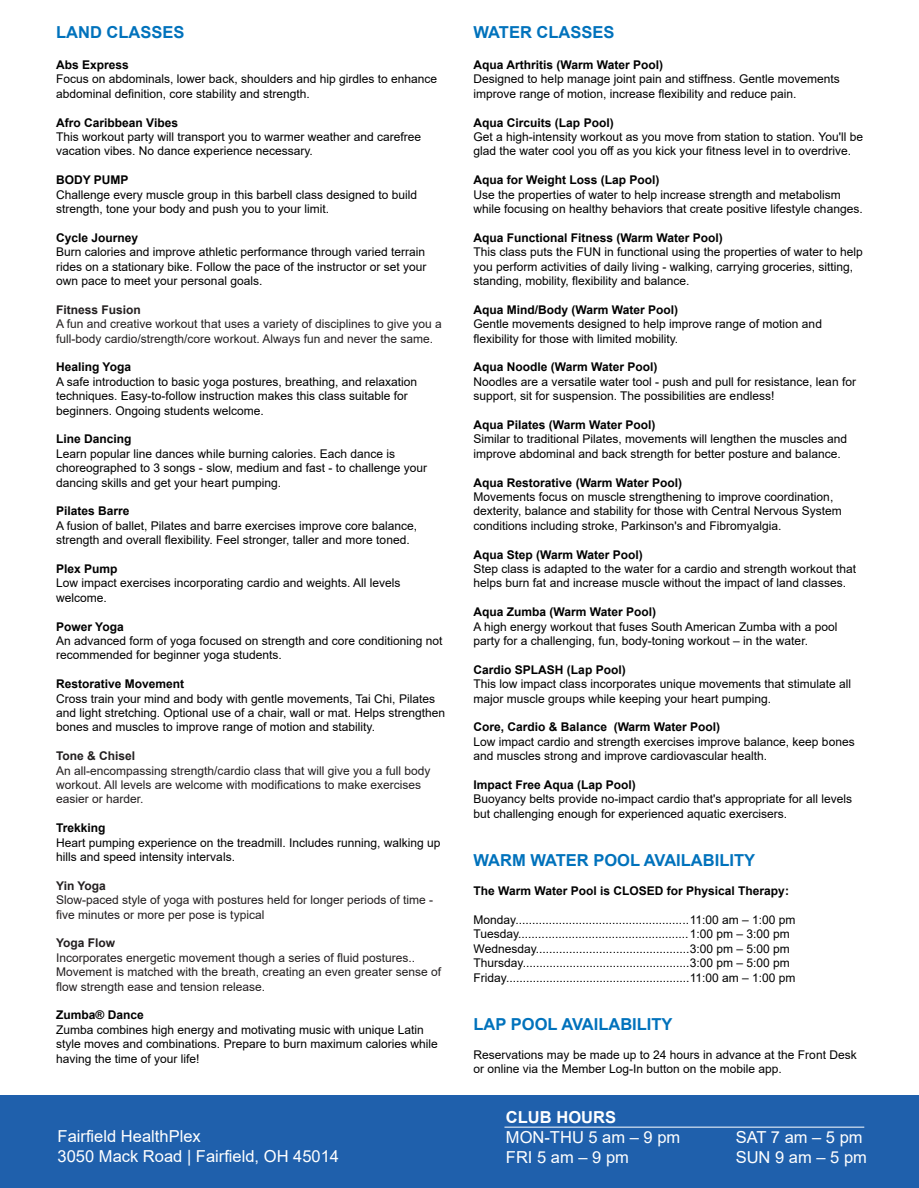
<style>
.page{position:relative;width:919px;height:1188px;background:#fff}
.page>*{position:absolute;margin:0;border:0;box-sizing:border-box;transform-origin:0 0}
.t1{font:16.5px/19.8px "Arial";color:#fff}
.t2{font:700 16.5px "Arial";color:#0072bc}
.t3{font:700 16.5px "Arial";color:#fff}
.t4{font:12px/14.4px "Arial";color:#000}
.t5{font:700 12px "Arial";color:#000}
.t6{font:12px/14.4px "Arial";color:#231f20}
.t7{font:700 12px "Arial";color:#231f20}
</style>
<div class="page">
<div style="left:0;top:1095px;width:918px;height:93px;background:#1f60ac"></div>
<hr style="left:504px;top:1127px;width:360px;height:1px;background:#fff">
<h1 class="t2" style="left:56px;top:21px;width:130px">LAND CLASSES</h1>
<p class="t5" style="left:56px;top:56px;width:74px">Abs Express</p>
<p class="t4" style="left:56px;top:72px;width:382px">Focus on abdominals, lower back, shoulders and hip girdles to enhance abdominal definition, core stability and strength.</p>
<p class="t5" style="left:56px;top:114px;width:123px">Afro Caribbean Vibes</p>
<p class="t4" style="left:56px;top:130px;width:366px">This workout party will transport you to warmer weather and carefree vacation vibes. No dance experience necessary.</p>
<p class="t5" style="left:56px;top:172px;width:74px">BODY PUMP</p>
<p class="t4" style="left:56px;top:187px;width:362px">Challenge every muscle group in this barbell class designed to build strength, tone your body and push you to your limit.</p>
<p class="t5" style="left:56px;top:229px;width:84px">Cycle Journey</p>
<p class="t4" style="left:56px;top:245px;width:372px;text-align:justify">Burn calories and improve athletic performance through varied terrain rides on a stationary bike. Follow the pace of the instructor or set your own pace to meet your personal goals.</p>
<p class="t7" style="left:56px;top:301px;width:86px">Fitness Fusion</p>
<p class="t6" style="left:56px;top:317px;width:387px">A fun and creative workout that uses a variety of disciplines to give you a full-body cardio/strength/core workout. Always fun and never the same.</p>
<p class="t5" style="left:56px;top:359px;width:76px">Healing Yoga</p>
<p class="t4" style="left:56px;top:374px;width:362px">A safe introduction to basic yoga postures, breathing, and relaxation techniques. Easy-to-follow instruction makes this class suitable for beginners. Ongoing students welcome.</p>
<p class="t5" style="left:56px;top:431px;width:77px">Line Dancing</p>
<p class="t4" style="left:56px;top:446px;width:372px">Learn popular line dances while burning calories. Each dance is choreographed to 3 songs - slow, medium and fast - to challenge your dancing skills and get your heart pumping.</p>
<p class="t5" style="left:56px;top:503px;width:75px">Pilates Barre</p>
<p class="t4" style="left:56px;top:518px;width:362px">A fusion of ballet, Pilates and barre exercises improve core balance, strength and overall flexibility. Feel stronger, taller and more toned.</p>
<p class="t5" style="left:56px;top:560px;width:63px">Plex Pump</p>
<p class="t4" style="left:56px;top:576px;width:346px">Low impact exercises incorporating cardio and weights. All levels welcome.</p>
<p class="t5" style="left:56px;top:618px;width:69px">Power Yoga</p>
<p class="t4" style="left:56px;top:634px;width:388px">An advanced form of yoga focused on strength and core conditioning not recommended for beginner yoga students.</p>
<p class="t5" style="left:56px;top:676px;width:130px">Restorative Movement</p>
<p class="t4" style="left:56px;top:691px;width:390px">Cross train your mind and body with gentle movements, Tai Chi, Pilates and light stretching. Optional use of a chair, wall or mat. Helps strengthen bones and muscles to improve range of motion and stability.</p>
<p class="t7" style="left:56px;top:748px;width:81px">Tone &amp; Chisel</p>
<p class="t6" style="left:56px;top:763px;width:376px">An all-encompassing strength/cardio class that will give you a full body workout. All levels are welcome with modifications to make exercises easier or harder.</p>
<p class="t5" style="left:56px;top:820px;width:51px">Trekking</p>
<p class="t4" style="left:56px;top:835px;width:386px">Heart pumping experience on the treadmill. Includes running, walking up hills and speed intensity intervals.</p>
<p class="t7" style="left:56px;top:877px;width:51px">Yin Yoga</p>
<p class="t6" style="left:56px;top:893px;width:378px">Slow-paced style of yoga with postures held for longer periods of time - five minutes or more per pose is typical</p>
<p class="t7" style="left:56px;top:935px;width:61px">Yoga Flow</p>
<p class="t6" style="left:56px;top:950px;width:386px">Incorporates energetic movement though a series of fluid postures..<br>Movement is matched with the breath, creating an even greater sense of flow strength ease and tension release.</p>
<p class="t5" style="left:56px;top:1007px;width:89px">Zumba® Dance</p>
<p class="t4" style="left:56px;top:1022px;width:383px">Zumba combines high energy and motivating music with unique Latin style moves and combinations. Prepare to burn maximum calories while having the time of your life!</p>
<h1 class="t1" style="left:58px;top:1126px;width:283px">Fairfield HealthPlex<br>3050 Mack Road | Fairfield, OH 45014</h1>
<h1 class="t2" style="left:473px;top:21px;width:142px">WATER CLASSES</h1>
<p class="t5" style="left:473px;top:56px;width:191px">Aqua Arthritis (Warm Water Pool)</p>
<p class="t4" style="left:473px;top:72px;width:367px">Designed to help manage joint pain and stiffness. Gentle movements improve range of motion, increase flexibility and reduce pain.</p>
<p class="t5" style="left:473px;top:114px;width:142px">Aqua Circuits (Lap Pool)</p>
<p class="t4" style="left:473px;top:130px;width:391px">Get a high-intensity workout as you move from station to station. You'll be glad the water cool you off as you kick your fitness level in to overdrive.</p>
<p class="t5" style="left:473px;top:172px;width:187px">Aqua for Weight Loss (Lap Pool)</p>
<p class="t4" style="left:473px;top:187px;width:390px">Use the properties of water to help increase strength and metabolism while focusing on healthy behaviors that create positive lifestyle changes.</p>
<p class="t5" style="left:473px;top:229px;width:251px">Aqua Functional Fitness (Warm Water Pool)</p>
<p class="t4" style="left:473px;top:245px;width:390px">This class puts the FUN in functional using the properties of water to help you perform activities of daily living - walking, carrying groceries, sitting, standing, mobility, flexibility and balance.</p>
<p class="t5" style="left:473px;top:301px;width:206px">Aqua Mind/Body (Warm Water Pool)</p>
<p class="t4" style="left:473px;top:317px;width:350px">Gentle movements designed to help improve range of motion and flexibility for those with limited mobility.</p>
<p class="t5" style="left:473px;top:359px;width:185px">Aqua Noodle (Warm Water Pool)</p>
<p class="t4" style="left:473px;top:374px;width:384px">Noodles are a versatile water tool - push and pull for resistance, lean for support, sit for suspension. The possibilities are endless!</p>
<p class="t5" style="left:473px;top:416px;width:183px">Aqua Pilates (Warm Water Pool)</p>
<p class="t4" style="left:473px;top:432px;width:375px">Similar to traditional Pilates, movements will lengthen the muscles and improve abdominal and back strength for better posture and balance.</p>
<p class="t5" style="left:473px;top:474px;width:210px">Aqua Restorative (Warm Water Pool)</p>
<p class="t4" style="left:473px;top:490px;width:369px">Movements focus on muscle strengthening to improve coordination, dexterity, balance and stability for those with Central Nervous System conditions including stroke, Parkinson's and Fibromyalgia.</p>
<p class="t5" style="left:473px;top:546px;width:171px">Aqua Step (Warm Water Pool)</p>
<p class="t4" style="left:473px;top:562px;width:384px">Step class is adapted to the water for a cardio and strength workout that helps burn fat and increase muscle without the impact of land classes.</p>
<p class="t5" style="left:473px;top:604px;width:184px">Aqua Zumba (Warm Water Pool)</p>
<p class="t4" style="left:473px;top:619px;width:365px">A high energy workout that fuses South American Zumba with a pool party for a challenging, fun, body-toning workout – in the water.</p>
<p class="t5" style="left:473px;top:661px;width:154px">Cardio SPLASH (Lap Pool)</p>
<p class="t4" style="left:473px;top:677px;width:379px">This low impact class incorporates unique movements that stimulate all major muscle groups while keeping your heart pumping.</p>
<p class="t5" style="left:473px;top:719px;width:248px">Core, Cardio &amp; Balance (Warm Water Pool)</p>
<p class="t4" style="left:473px;top:734px;width:382px">Low impact cardio and strength exercises improve balance, keep bones and muscles strong and improve cardiovascular health.</p>
<p class="t5" style="left:473px;top:776px;width:164px">Impact Free Aqua (Lap Pool)</p>
<p class="t4" style="left:473px;top:792px;width:380px">Buoyancy belts provide no-impact cardio that's appropriate for all levels but challenging enough for experienced aquatic exercisers.</p>
<h1 class="t2" style="left:473px;top:849px;width:283px">WARM WATER POOL AVAILABILITY</h1>
<p class="t5" style="left:473px;top:883px;width:317px">The Warm Water Pool is CLOSED for Physical Therapy:</p>
<p class="t4" style="left:473px;top:913px;width:323px">Monday.................................................... 11:00 am – 1:00 pm Tuesday................................................... 1:00 pm – 3:00 pm Wednesday.............................................. 3:00 pm – 5:00 pm Thursday.................................................. 3:00 pm – 5:00 pm Friday....................................................... 11:00 am – 1:00 pm</p>
<h1 class="t2" style="left:473px;top:1013px;width:200px">LAP POOL AVAILABILITY</h1>
<p class="t4" style="left:473px;top:1048px;width:384px">Reservations may be made up to 24 hours in advance at the Front Desk or online via the Member Log-In button on the mobile app.</p>
<h1 class="t3" style="left:506px;top:1106px;width:111px">CLUB HOURS</h1>
<h1 class="t1" style="left:506px;top:1127px;width:176px">MON-THU 5 am – 9 pm</h1>
<h1 class="t1" style="left:735px;top:1127px;width:128px">SAT 7 am – 5 pm</h1>
<h1 class="t1" style="left:506px;top:1147px;width:124px">FRI 5 am – 9 pm</h1>
<h1 class="t1" style="left:735px;top:1147px;width:133px">SUN 9 am – 5 pm</h1>
</div>
